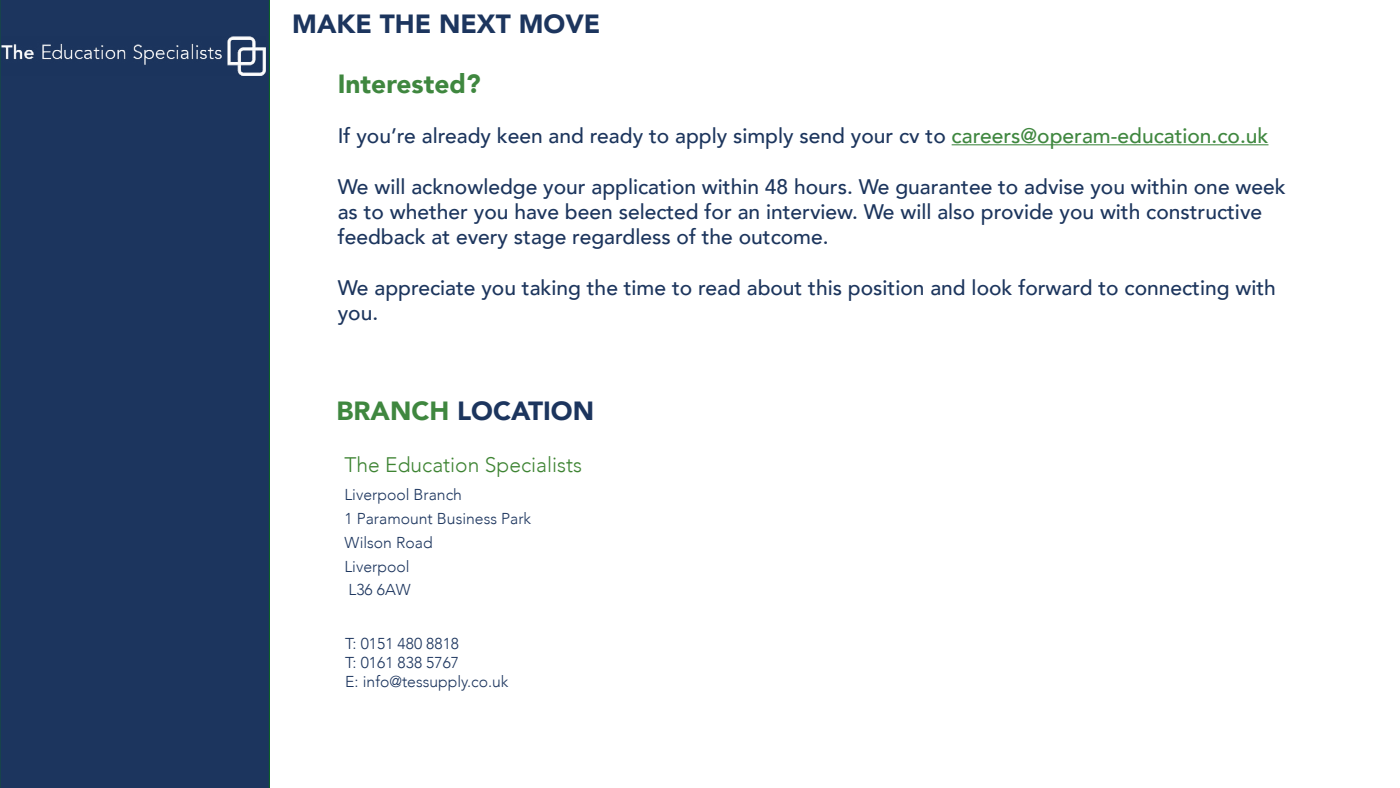
<style>
.page{position:relative;width:1400px;height:788px;background:#fff}
.page>*{position:absolute;margin:0;border:0;box-sizing:border-box;transform-origin:0 0}
.t1{font:900 26.25px "Avenir";color:#1c355e}
.t2{font:900 26.25px "Avenir";color:#3f873f}
.t3{font:500 21px/25.2px "Avenir";color:#1c355d}
.t4{font:300 21px "Avenir";color:#3e8433}
.t5{font:300 15.75px/23.9px "Avenir";color:#1c355e}
.s1{color:#3f873f}
</style>
<div class="page">
<hr style="left:952px;top:144px;width:317px;height:1px;background:#3f873f">
<div style="left:0;top:0;width:270px;height:788px;background:#1c355e"></div>
<img style="left:2px;top:37px;width:263px;height:39px">
<p class="t1" style="left:292px;top:2px;width:310px">MAKE THE NEXT MOVE</p>
<p class="t2" style="left:338px;top:61px;width:144px">Interested?</p>
<p class="t3" style="left:338px;top:122px;width:932px">If you’re already keen and ready to apply simply send your cv to <span class="s1">careers@operam-education.co.uk</span></p>
<p class="t3" style="left:338px;top:173px;width:949px">We will acknowledge your application within 48 hours. We guarantee to advise you within one week as to whether you have been selected for an interview. We will also provide you with constructive feedback at every stage regardless of the outcome.</p>
<p class="t3" style="left:338px;top:273px;width:940px">We appreciate you taking the time to read about this position and look forward to connecting with you.</p>
<p class="t1" style="left:337px;top:388px;width:259px"><span class="s1">BRANCH</span> LOCATION</p>
<p class="t4" style="left:344px;top:452px;width:239px">The Education Specialists</p>
<p class="t5" style="left:344px;top:482px;width:188px">Liverpool Branch<br>1 Paramount Business Park<br>Wilson Road<br>Liverpool<br>L36 6AW</p>
<p class="t5" style="left:345px;top:634px;width:165px;line-height:18.9px">T: 0151 480 8818<br>T: 0161 838 5767<br>E: info@tessupply.co.uk</p>
</div>
